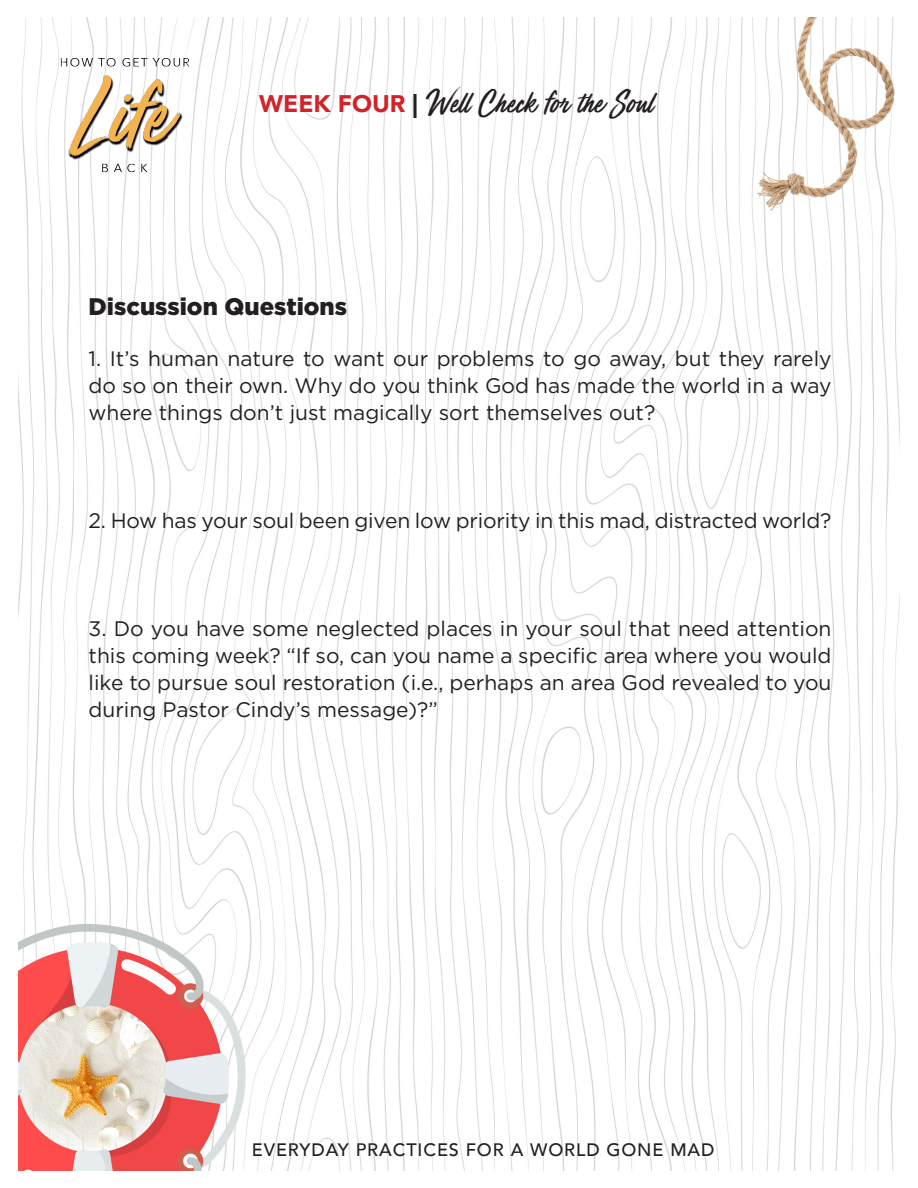
<style>
.page{position:relative;width:918px;height:1188px;background:#fff}
.page>*{position:absolute;margin:0;border:0;box-sizing:border-box;transform-origin:0 0}
.t1{font:31.5px "Mega Fresh";color:#231f20}
.t2{font:900 24px "Gotham";color:#231f20}
.t3{font:900 24px "Avenir";color:#d1232a}
.t4{font:21px/27px "Gotham HTF";color:#231f20;text-align:justify}
.t5{font:500 18px "Avenir";letter-spacing:.05em;color:#231f20}
.s1{color:#231f20}
</style>
<div class="page">
<img style="left:18px;top:18px;width:882px;height:1152px">
<img style="left:54px;top:54px;width:138px;height:124px">
<p class="t3" style="left:259px;top:83px;width:160px">WEEK FOUR <span class="s1">|</span></p>
<p class="t1" style="left:428px;top:86px;width:228px">Well Check for the Soul</p>
<p class="t2" style="left:89px;top:292px;width:260px">Discussion Questions</p>
<p class="t4" style="left:89px;top:344px;width:745px">1. It’s human nature to want our problems to go away, but they rarely do so on their own. Why do you think God has made the world in a way where things don’t just magically sort themselves out?</p>
<p class="t4" style="left:89px;top:506px;width:745px">2. How has your soul been given low priority in this mad, distracted world?</p>
<p class="t4" style="left:89px;top:614px;width:745px">3. Do you have some neglected places in your soul that need attention this coming week? “If so, can you name a specific area where you would like to pursue soul restoration (i.e., perhaps an area God revealed to you during Pastor Cindy’s message)?”</p>
<p class="t5" style="left:252px;top:1134px;width:464px">EVERYDAY PRACTICES FOR A WORLD GONE MAD</p>
</div>
